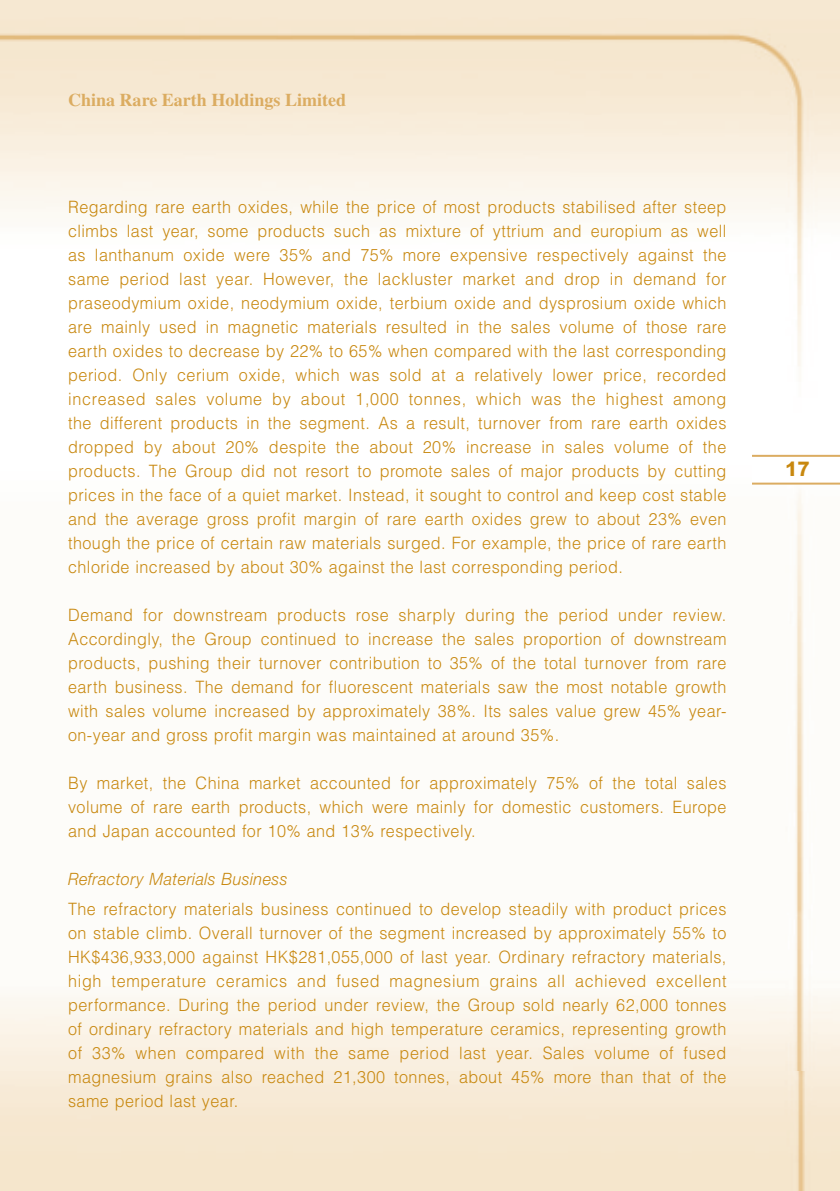
<style>
.page{position:relative;width:840px;height:1191px;background:#fff}
.page>*{position:absolute;margin:0;border:0;box-sizing:border-box;transform-origin:0 0}
.t1{font:800 20px "Arial MT Std";color:#c8880f}
.t2{font:700 18px "Times LT Std";color:#dbac61}
.t3{font:300 17px/24px "Helvetica LT Std";letter-spacing:.03em;color:#c8880f;text-align:justify;scale:.95 1}
.t4{font:italic 300 17px "Helvetica Neue LT Std";letter-spacing:.03em;color:#c8880f;scale:.95 1}
</style>
<div class="page">
<img style="left:0;top:0;width:839px;height:1190px">
<div style="left:751px;top:455px;width:88px;height:29px;background:#fff"></div>
<hr style="left:751px;top:482px;width:88px;height:2px;background:#dbac61">
<hr style="left:751px;top:455px;width:88px;height:2px;background:#dbac61">
<p class="t2" style="left:68px;top:92px;width:279px">China Rare Earth Holdings Limited</p>
<p class="t3" style="left:68px;top:196px;width:694px">Regarding rare earth oxides, while the price of most products stabilised after steep climbs last year, some products such as mixture of yttrium and europium as well as lanthanum oxide were 35% and 75% more expensive respectively against the same period last year. However, the lackluster market and drop in demand for praseodymium oxide, neodymium oxide, terbium oxide and dysprosium oxide which are mainly used in magnetic materials resulted in the sales volume of those rare earth oxides to decrease by 22% to 65% when compared with the last corresponding period. Only cerium oxide, which was sold at a relatively lower price, recorded increased sales volume by about 1,000 tonnes, which was the highest among the different products in the segment. As a result, turnover from rare earth oxides dropped by about 20% despite the about 20% increase in sales volume of the products. The Group did not resort to promote sales of major products by cutting prices in the face of a quiet market. Instead, it sought to control and keep cost stable and the average gross profit margin of rare earth oxides grew to about 23% even though the price of certain raw materials surged. For example, the price of rare earth chloride increased by about 30% against the last corresponding period.</p>
<p class="t3" style="left:68px;top:604px;width:694px">Demand for downstream products rose sharply during the period under review.<br>Accordingly, the Group continued to increase the sales proportion of downstream products, pushing their turnover contribution to 35% of the total turnover from rare earth business. The demand for fluorescent materials saw the most notable growth with sales volume increased by approximately 38%. Its sales value grew 45% year&shy;on-year and gross profit margin was maintained at around 35%.</p>
<p class="t3" style="left:68px;top:772px;width:694px">By market, the China market accounted for approximately 75% of the total sales volume of rare earth products, which were mainly for domestic customers. Europe and Japan accounted for 10% and 13% respectively.</p>
<p class="t4" style="left:68px;top:872px;width:232px">Refractory Materials Business</p>
<p class="t3" style="left:68px;top:898px;width:694px">The refractory materials business continued to develop steadily with product prices on stable climb. Overall turnover of the segment increased by approximately 55% to HK$436,933,000 against HK$281,055,000 of last year. Ordinary refractory materials, high temperature ceramics and fused magnesium grains all achieved excellent performance. During the period under review, the Group sold nearly 62,000 tonnes of ordinary refractory materials and high temperature ceramics, representing growth of 33% when compared with the same period last year. Sales volume of fused magnesium grains also reached 21,300 tonnes, about 45% more than that of the same period last year.</p>
<p class="t1" style="left:784px;top:457px;width:26px">17</p>
</div>
